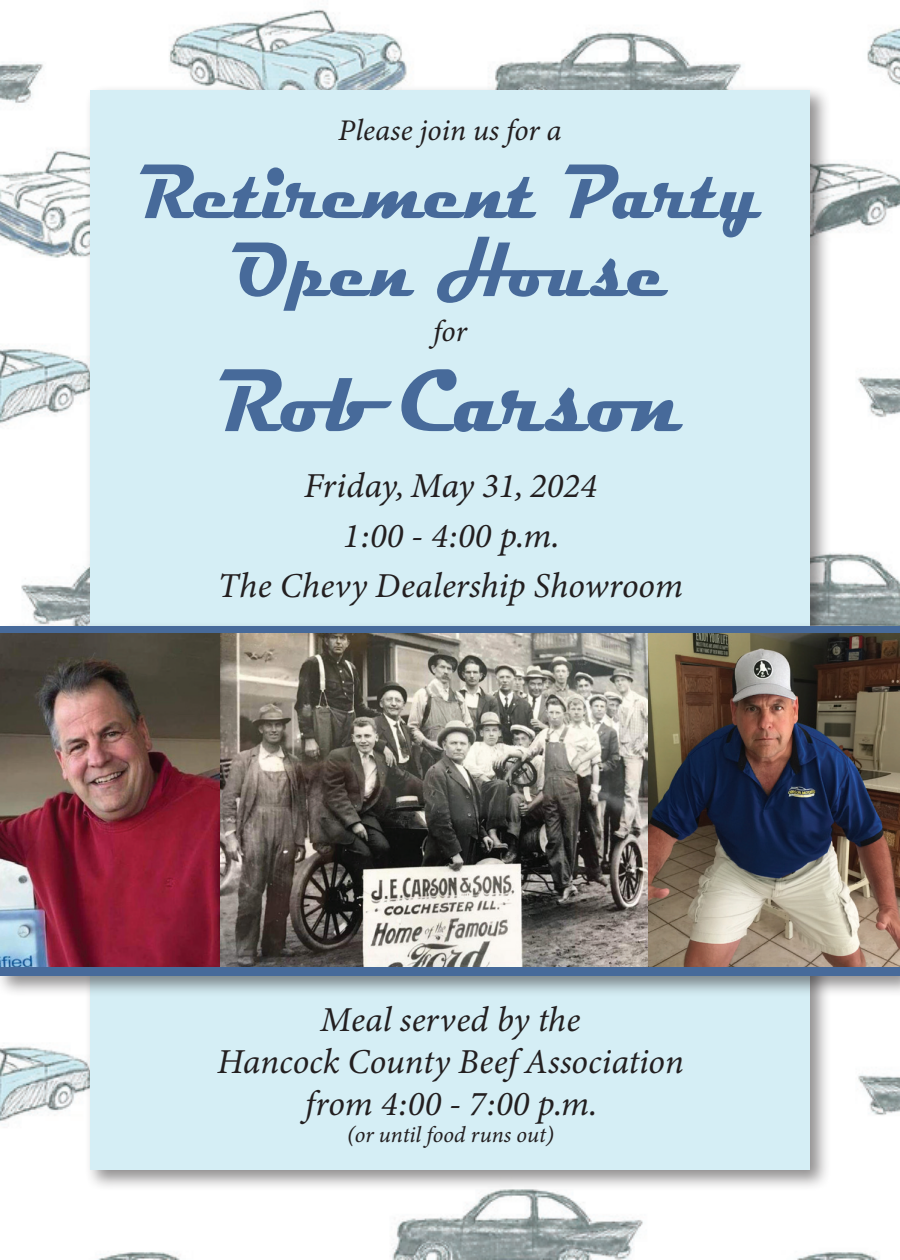
<style>
.page{position:relative;width:900px;height:1260px;background:#fff}
.page>*{position:absolute;margin:0;border:0;box-sizing:border-box;transform-origin:0 0}
.t1{font:700 90px "Magneto";color:#476a9a;scale:.83 1}
.t2{font:700 78px/78px "Magneto";color:#476a9a;text-align:center;scale:.83 1}
.t3{font:italic 35px/50px "Minion Variable Concept";color:#231f20;text-align:center}
.t4{font:italic 30px "Minion Variable Concept";color:#231f20}
.t5{font:italic 22.5px "Minion Variable Concept";color:#231f20}
</style>
<div class="page">
<img style="left:0;top:9px;width:900px;height:1251px">
<div style="left:84px;top:84px;width:748px;height:1108px;background:#231f20;opacity:.5"></div>
<div style="left:90px;top:90px;width:720px;height:1080px;background:#d5eef5"></div>
<div style="left:0;top:621px;width:900px;height:377px;background:#231f20;opacity:.5"></div>
<div style="left:0;top:626px;width:900px;height:350px;background:#476a9a"></div>
<img style="left:0;top:633px;width:900px;height:333px">
<p class="t4" style="left:338px;top:110px;width:225px">Please join us for a</p>
<h2 class="t2" style="left:138px;top:156px;width:753px">Retirement Party<br>Open House</h2>
<p class="t4" style="left:433px;top:311px;width:35px">for</p>
<h1 class="t1" style="left:218px;top:349px;width:562px">Rob Carson</h1>
<p class="t3" style="left:218px;top:460px;width:467px">Friday, May 31, 2024<br>1:00 - 4:00 p.m.<br>The Chevy Dealership Showroom</p>
<p class="t3" style="left:217px;top:998px;width:468px;line-height:42px">Meal served by the<br>Hancock County Beef Association from 4:00 - 7:00 p.m.</p>
<p class="t5" style="left:347px;top:1119px;width:208px">(or until food runs out)</p>
</div>
